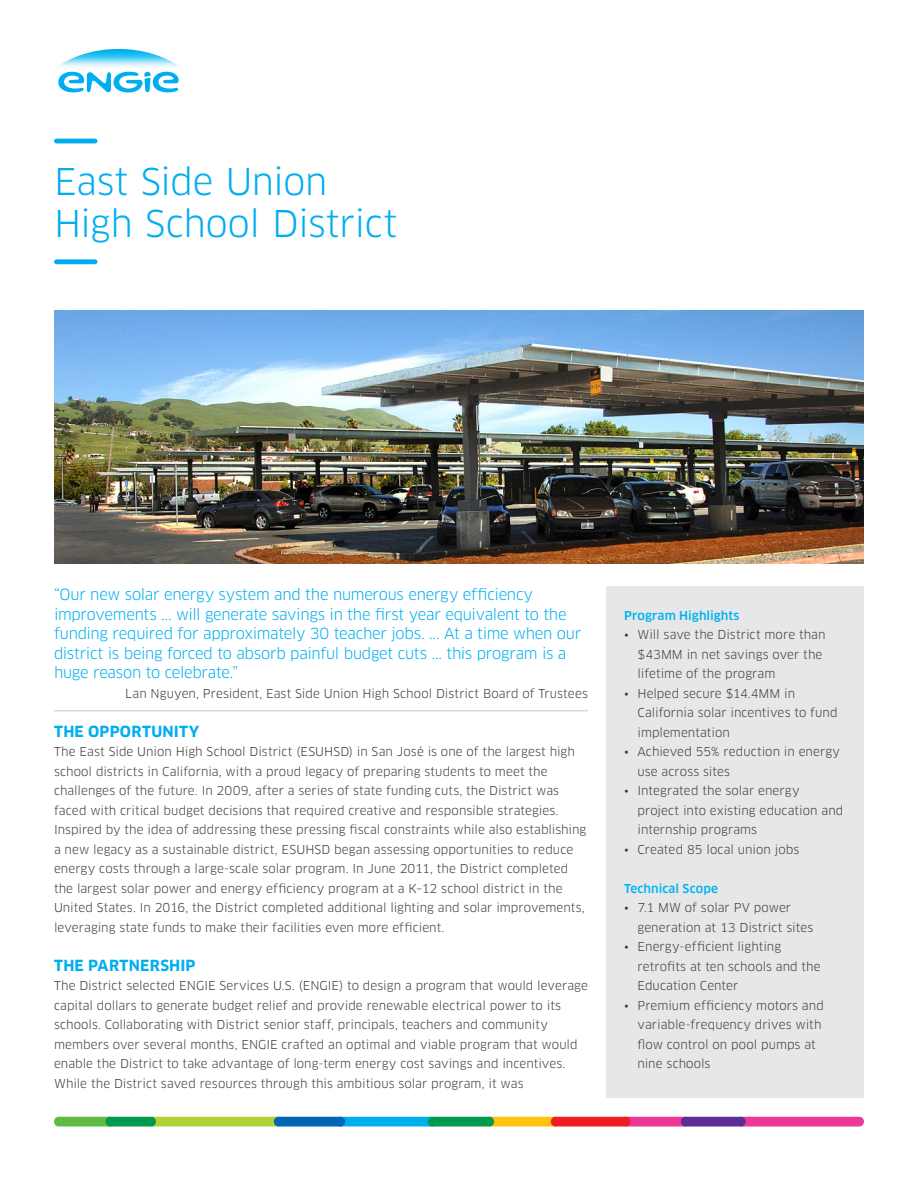
<style>
.page{position:relative;width:918px;height:1188px;background:#fff}
.page>*{position:absolute;margin:0;border:0;box-sizing:border-box;transform-origin:0 0}
.t1{font:36px/42px "Clan OT";letter-spacing:-.01em;color:#00aeef}
.t2{font:15px/19.5px "Clan OT";letter-spacing:-.02em;color:#00aeef}
.t3{font:700 15px "Clan OT";letter-spacing:.015em;color:#00aeef}
.Body{font:12px/19.5px "Clan OT";letter-spacing:.005em;color:#3e3e3f}
.t4{font:500 12px "Clan OT";letter-spacing:.01em;color:#00b3ef}
</style>
<div class="page">
<svg style="left:58px;top:49px;width:121px;height:44px"></svg>
<img style="left:54px;top:310px;width:810px;height:254px">
<div style="left:606px;top:587px;width:258px;height:511px;background:#e6e7e9"></div>
<div style="left:736px;top:1117px;width:128px;height:9px;background:#ed3896;border-radius:5px"></div>
<div style="left:621px;top:1117px;width:69px;height:9px;background:#ed3896;border-radius:5px"></div>
<div style="left:485px;top:1117px;width:75px;height:9px;background:#fec210;border-radius:5px"></div>
<div style="left:551px;top:1117px;width:80px;height:9px;background:#ee1d23;border-radius:5px"></div>
<div style="left:336px;top:1117px;width:101px;height:9px;background:#00aeef;border-radius:5px"></div>
<div style="left:147px;top:1117px;width:136px;height:9px;background:#b3d234;border-radius:5px"></div>
<div style="left:54px;top:1117px;width:61px;height:9px;background:#60bb46;border-radius:5px"></div>
<div style="left:428px;top:1117px;width:66px;height:9px;background:#00994e;border-radius:5px"></div>
<div style="left:274px;top:1117px;width:71px;height:9px;background:#0166b3;border-radius:5px"></div>
<div style="left:106px;top:1117px;width:50px;height:9px;background:#00994e;border-radius:5px"></div>
<div style="left:681px;top:1117px;width:65px;height:9px;background:#5b2e91;border-radius:5px"></div>
<hr style="left:54px;top:711px;width:534px;height:1px;background:#c7c8ca">
<hr style="left:56px;top:139px;width:39px;height:4px;background:#00aeef">
<div style="left:56px;top:259px;width:39px;height:5px;background:#00aeef"></div>
<h1 class="t1" style="left:54px;top:160px;width:345px">East Side Union<br>High School District</h1>
<p class="t2" style="left:54px;top:585px;width:529px">“Our new solar energy system and the numerous energy efficiency improvements ... will generate savings in the first year equivalent to the funding required for approximately 30 teacher jobs. ... At a time when our district is being forced to absorb painful budget cuts ... this program is a huge reason to celebrate.”</p>
<p class="Body" style="left:125px;top:683px;width:464px">Lan Nguyen, President, East Side Union High School District Board of Trustees</p>
<h2 class="t3" style="left:54px;top:722px;width:147px">THE OPPORTUNITY</h2>
<p class="Body" style="left:54px;top:742px;width:534px">The East Side Union High School District (ESUHSD) in San José is one of the largest high school districts in California, with a proud legacy of preparing students to meet the challenges of the future. In 2009, after a series of state funding cuts, the District was faced with critical budget decisions that required creative and responsible strategies.<br>Inspired by the idea of addressing these pressing fiscal constraints while also establishing a new legacy as a sustainable district, ESUHSD began assessing opportunities to reduce energy costs through a large-scale solar program. In June 2011, the District completed the largest solar power and energy efficiency program at a K–12 school district in the United States. In 2016, the District completed additional lighting and solar improvements, leveraging state funds to make their facilities even more efficient.</p>
<h2 class="t3" style="left:54px;top:956px;width:143px">THE PARTNERSHIP</h2>
<p class="Body" style="left:54px;top:976px;width:536px">The District selected ENGIE Services U.S. (ENGIE) to design a program that would leverage capital dollars to generate budget relief and provide renewable electrical power to its schools. Collaborating with District senior staff, principals, teachers and community members over several months, ENGIE crafted an optimal and viable program that would enable the District to take advantage of long-term energy cost savings and incentives.<br>While the District saved resources through this ambitious solar program, it was</p>
<h3 class="t4" style="left:624px;top:608px;width:117px">Program Highlights</h3>
<p class="Body" style="left:638px;top:625px;width:190px;text-indent:-14px">• Will save the District more than $43MM in net savings over the lifetime of the program</p>
<p class="Body" style="left:638px;top:683px;width:202px;text-indent:-14px">• Helped secure $14.4MM in<br>California solar incentives to fund implementation</p>
<p class="Body" style="left:638px;top:742px;width:204px;text-indent:-14px">• Achieved 55% reduction in energy use across sites</p>
<p class="Body" style="left:638px;top:781px;width:207px;text-indent:-14px">• Integrated the solar energy project into existing education and internship programs</p>
<p class="Body" style="left:624px;top:839px;width:177px">• Created 85 local union jobs</p>
<h3 class="t4" style="left:624px;top:881px;width:96px">Technical Scope</h3>
<p class="Body" style="left:638px;top:898px;width:177px;text-indent:-14px">• 7.1 MW of solar PV power generation at 13 District sites</p>
<p class="Body" style="left:638px;top:937px;width:185px;text-indent:-14px">• Energy-efficient lighting retrofits at ten schools and the<br>Education Center</p>
<p class="Body" style="left:638px;top:995px;width:188px;text-indent:-14px">• Premium efficiency motors and variable-frequency drives with flow control on pool pumps at nine schools</p>
</div>
